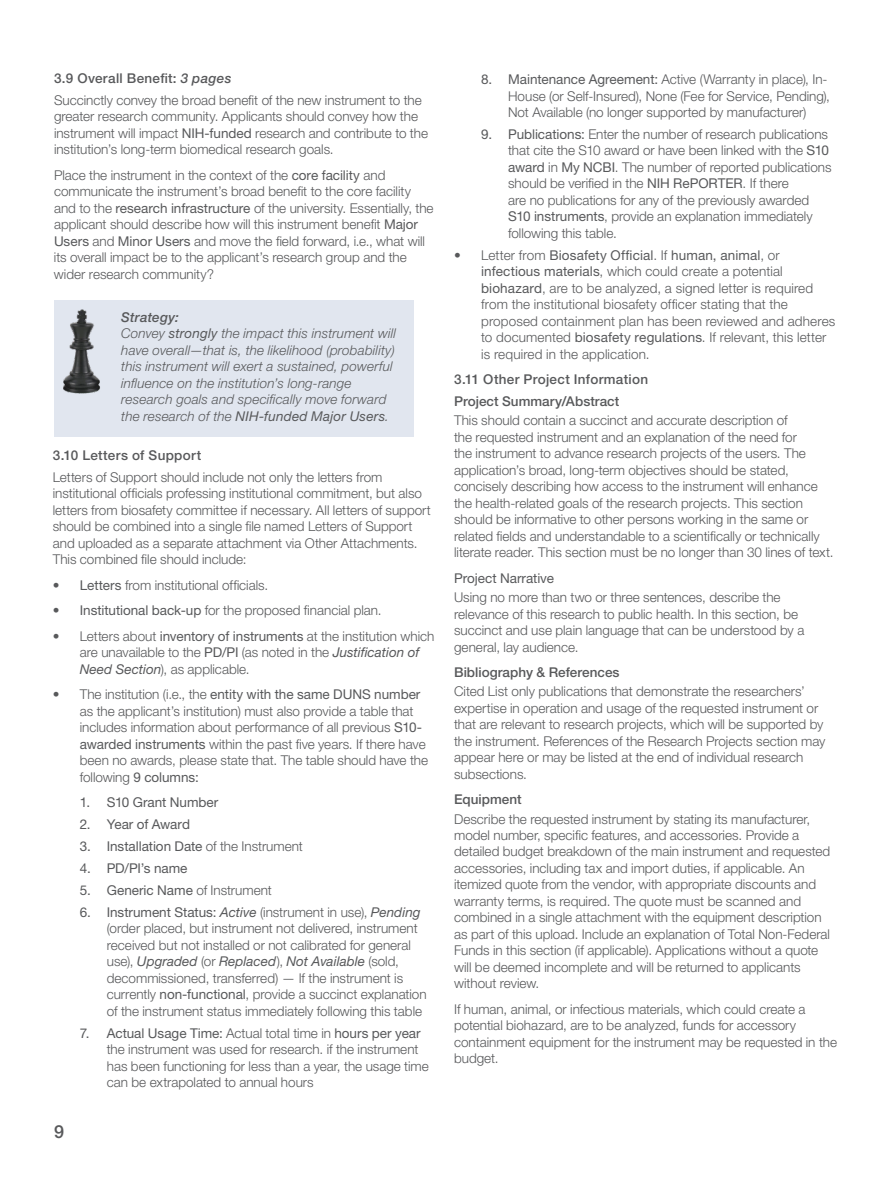
<style>
.page{position:relative;width:891px;height:1188px;background:#fff}
.page>*{position:absolute;margin:0;border:0;box-sizing:border-box;transform-origin:0 0}
.t1{font:500 18px "Helvetica Neue LT Pro";color:#58595b}
.t2{font:300 13.5px/16.5px "Helvetica Neue LT Pro";color:#58595b}
.t3{font:italic 300 13.5px/16.5px "Helvetica Neue LT Pro";letter-spacing:.01em;color:#58595b}
.t4{font:13.5px "Helvetica Neue LT Pro";letter-spacing:-.005em;color:#58595b}
.t5{font:500 13.5px/21.9px "Helvetica Neue LT Pro";letter-spacing:.005em;color:#58595b}
.t6{font:500 13.5px "Helvetica Neue LT Pro";letter-spacing:.025em;color:#58595b}
.s1{font-weight:500}
.s2{font-weight:500;font-style:italic}
.s3{font-weight:400}
.s4{font-weight:400;font-style:italic}
.s5{font-weight:300}
</style>
<div class="page">
<div style="left:54px;top:300px;width:359px;height:136px;background:#e1e6ef"></div>
<img style="left:63px;top:309px;width:37px;height:85px">
<p class="t2" style="left:54px;top:67px;width:369px;line-height:21.9px"><span class="s1">3.9 Overall Benefit:</span> <span class="s2">3 pages<br></span>Succinctly convey the broad benefit of the new instrument to the</p>
<p class="t2" style="left:54px;top:108px;width:376px">greater research community. Applicants should convey how the instrument will impact <span class="s3">NIH-funded</span> research and contribute to the institution’s long-term biomedical research goals.</p>
<p class="t2" style="left:54px;top:167px;width:381px">Place the instrument in the context of the <span class="s3">core facility</span> and communicate the instrument’s broad benefit to the core facility and to the <span class="s3">research infrastructure</span> of the university. Essentially, the applicant should describe how will this instrument benefit <span class="s3">Major Users</span> and <span class="s3">Minor Users</span> and move the field forward, i.e., what will its overall impact be to the applicant’s research group and the wider research community?</p>
<p class="t3" style="left:121px;top:308px;width:276px"><span class="s1">Strategy:<br></span>Convey <span class="s3">strongly</span> the impact this instrument will have overall—that is, the likelihood (probability) this instrument will exert a sustained, powerful influence on the institution’s long-range research goals and specifically move forward the research of the <span class="s3">NIH-funded Major Users</span>.</p>
<p class="t6" style="left:53px;top:447px;width:150px">3.10 Letters of Support</p>
<p class="t2" style="left:53px;top:469px;width:380px">Letters of Support should include not only the letters from institutional officials professing institutional commitment, but also letters from biosafety committee if necessary. All letters of support should be combined into a single file named Letters of Support and uploaded as a separate attachment via Other Attachments.<br>This combined file should include:</p>
<p class="t2" style="left:53px;top:577px;width:217px"><span class="s3">• Letters</span> from institutional officials.</p>
<p class="t2" style="left:53px;top:602px;width:330px"><span class="s3">• Institutional back-up</span> for the proposed financial plan.</p>
<p class="t2" style="left:80px;top:628px;width:356px;text-indent:-27px">• Letters about <span class="s3">inventory of instruments</span> at the institution which are unavailable to the <span class="s3">PD/PI</span> (as noted in the <span class="s4">Justification of<br>Need Section</span>), as applicable.</p>
<p class="t2" style="left:80px;top:686px;width:350px;text-indent:-27px">• The institution (i.e., the <span class="s3">entity with the same DUNS number </span>as the applicant’s institution) must also provide a table that includes information about performance of all previous <span class="s3">S10- awarded instruments</span> within the past five years. If there have been no awards, please state that. The table should have the following <span class="s3">9 columns:</span></p>
<p class="t4" style="left:80px;top:794px;width:140px">1. S10 Grant Number</p>
<p class="t4" style="left:80px;top:816px;width:112px">2. Year of Award</p>
<p class="t4" style="left:80px;top:838px;width:225px">3. Installation Date <span class="s5">of the Instrument</span></p>
<p class="t4" style="left:80px;top:860px;width:109px">4. PD/PI’s name</p>
<p class="t4" style="left:80px;top:882px;width:194px">5. Generic Name <span class="s5">of Instrument</span></p>
<p class="t2" style="left:107px;top:904px;width:321px;text-indent:-27px"><span class="s3">6. Instrument Status:</span> <span class="s4">Active</span> (instrument in use), <span class="s4">Pending </span>(order placed, but instrument not delivered, instrument received but not installed or not calibrated for general use), <span class="s4">Upgraded</span> (or <span class="s4">Replaced</span>), <span class="s4">Not Available</span> (sold, decommissioned, transferred) — If the instrument is currently <span class="s3">non-functional</span>, provide a succinct explanation of the instrument status immediately following this table</p>
<p class="t2" style="left:107px;top:1024px;width:324px;text-indent:-27px"><span class="s3">7. Actual Usage Time:</span> Actual total time in <span class="s3">hours per year </span>the instrument was used for research. if the instrument has been functioning for less than a year, the usage time can be extrapolated to annual hours</p>
<h1 class="t1" style="left:54px;top:1121px;width:12px">9</h1>
<p class="t2" style="left:508px;top:71px;width:323px;text-indent:-27px"><span class="s3">8. Maintenance Agreement:</span> Active (Warranty in place), In-<br>House (or Self-Insured), None (Fee for Service, Pending),<br>Not Available (no longer supported by manufacturer)</p>
<p class="t2" style="left:508px;top:126px;width:325px;text-indent:-27px"><span class="s3">9. Publications:</span> Enter the number of research publications that cite the S10 award or have been linked with the <span class="s3">S10 award</span> in <span class="s3">My NCBI</span>. The number of reported publications should be verified in the <span class="s3">NIH RePORTER</span>. If there<br>are no publications for any of the previously awarded <span class="s3">S10 instruments</span>, provide an explanation immediately following this table.</p>
<p class="t2" style="left:481px;top:247px;width:356px;text-indent:-27px">• Letter from <span class="s3">Biosafety Official</span>. If <span class="s3">human, animal</span>, or <span class="s3">infectious materials</span>, which could create a potential <span class="s3">biohazard</span>, are to be analyzed, a signed letter is required from the institutional biosafety officer stating that the proposed containment plan has been reviewed and adheres to documented <span class="s3">biosafety regulations</span>. If relevant, this letter is required in the application.</p>
<p class="t5" style="left:454px;top:368px;width:195px">3.11 Other Project Information<br>Project Summary/Abstract</p>
<p class="t2" style="left:454px;top:412px;width:381px">This should contain a succinct and accurate description of<br>the requested instrument and an explanation of the need for<br>the instrument to advance research projects of the users. The application’s broad, long-term objectives should be stated, concisely describing how access to the instrument will enhance the health-related goals of the research projects. This section should be informative to other persons working in the same or related fields and understandable to a scientifically or technically literate reader. This section must be no longer than 30 lines of text.</p>
<p class="t4" style="left:454px;top:570px;width:101px">Project Narrative</p>
<p class="t2" style="left:454px;top:589px;width:352px">Using no more than two or three sentences, describe the relevance of this research to public health. In this section, be succinct and use plain language that can be understood by a general, lay audience.</p>
<p class="t5" style="left:454px;top:661px;width:167px">Bibliography &amp; References</p>
<p class="t2" style="left:454px;top:683px;width:373px">Cited List only publications that demonstrate the researchers’ expertise in operation and usage of the requested instrument or that are relevant to research projects, which will be supported by the instrument. References of the Research Projects section may appear here or may be listed at the end of individual research subsections.</p>
<p class="t5" style="left:454px;top:788px;width:69px">Equipment</p>
<p class="t2" style="left:454px;top:810px;width:378px">Describe the requested instrument by stating its manufacturer, model number, specific features, and accessories. Provide a detailed budget breakdown of the main instrument and requested accessories, including tax and import duties, if applicable. An itemized quote from the vendor, with appropriate discounts and warranty terms, is required. The quote must be scanned and combined in a single attachment with the equipment description as part of this upload. Include an explanation of Total Non-Federal Funds in this section (if applicable). Applications without a quote will be deemed incomplete and will be returned to applicants without review.</p>
<p class="t2" style="left:454px;top:1001px;width:384px">If human, animal, or infectious materials, which could create a potential biohazard, are to be analyzed, funds for accessory containment equipment for the instrument may be requested in the budget.</p>
</div>
